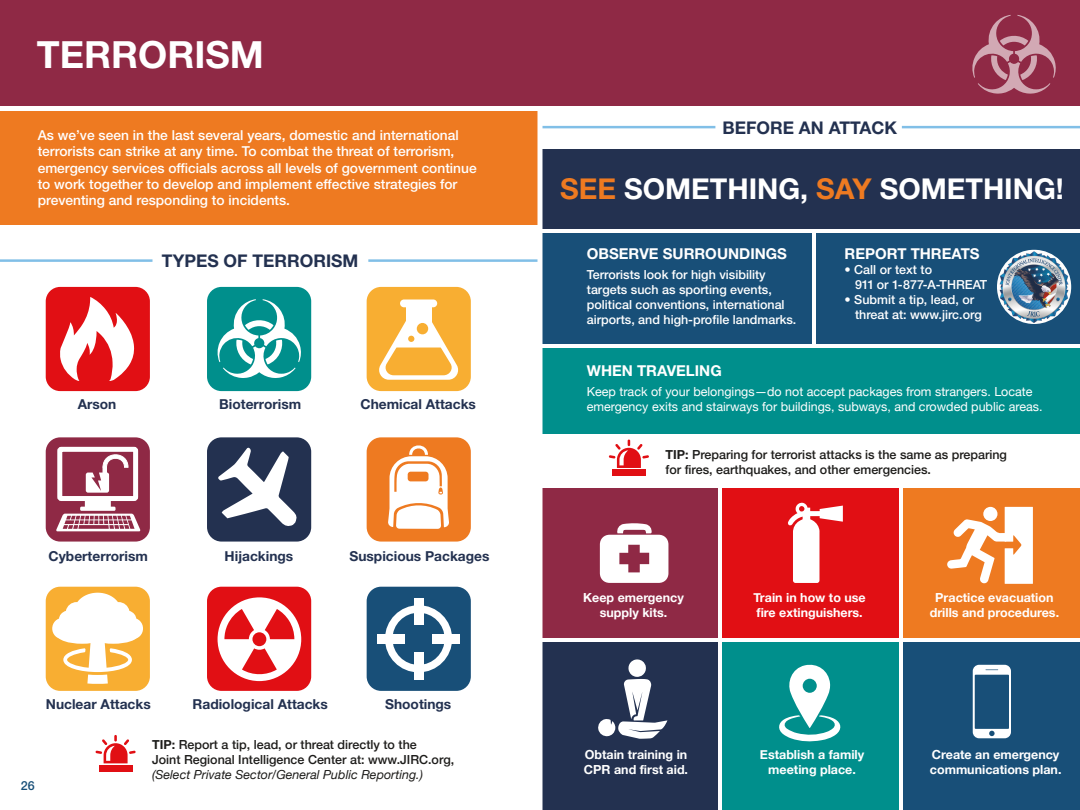
<style>
.page{position:relative;width:1080px;height:810px;background:#fff}
.page>*{position:absolute;margin:0;border:0;box-sizing:border-box;transform-origin:0 0}
.t1{font:700 37.5px "Helvetica Neue LT Std";color:#fff}
.t2{font:700 28.75px "Helvetica Neue LT Std";color:#fff}
.t3{font:700 17.5px "Helvetica Neue LT Std";color:#233150}
.t4{font:700 15px "Helvetica Neue LT Std";color:#fff}
.t5{font:500 13.75px/16.2px "Helvetica Neue LT Std";color:#fff}
.t6{font:700 13.75px "Helvetica Neue LT Std";color:#233150}
.t7{font:500 12.5px/15px "Helvetica Neue LT Std";color:#fff}
.t8{font:700 12.5px/15px "Helvetica Neue";color:#fff;text-align:center}
.t9{font:500 12.5px/15px "Helvetica Neue";color:#1d1c1a}
.t10{font:12.5px/15px "Helvetica Neue";color:#fff}
.t11{font:italic 12.5px "Helvetica Neue";color:#1d1c1a}
.t12{font:500 12.5px "Helvetica Neue LT Std";color:#184f78}
.s1{font-family:"Helvetica Neue LT Std";font-weight:700}
.s2{color:#ee7a21}
</style>
<div class="page">
<div style="left:540px;top:0;width:540px;height:106px;background:#8f2945"></div>
<div style="left:540px;top:150px;width:540px;height:79px;background:#233150"></div>
<div style="left:540px;top:233px;width:272px;height:111px;background:#184f78"></div>
<div style="left:540px;top:349px;width:540px;height:85px;background:#008f8c"></div>
<div style="left:540px;top:488px;width:177px;height:150px;background:#8f2945"></div>
<div style="left:722px;top:488px;width:177px;height:150px;background:#e10f14"></div>
<div style="left:904px;top:488px;width:176px;height:150px;background:#ee7a21"></div>
<div style="left:540px;top:642px;width:177px;height:168px;background:#233150"></div>
<div style="left:722px;top:642px;width:177px;height:168px;background:#008f8c"></div>
<div style="left:904px;top:642px;width:176px;height:168px;background:#184f78"></div>
<div style="left:817px;top:233px;width:263px;height:111px;background:#184f78"></div>
<hr style="left:540px;top:126px;width:175px;height:2px;background:#81bfe7">
<hr style="left:902px;top:126px;width:178px;height:2px;background:#81bfe7">
<div style="left:612px;top:470px;width:34px;height:6px;background:#e10f14"></div>
<svg style="left:609px;top:440px;width:40px;height:28px"></svg>
<svg style="left:788px;top:503px;width:55px;height:80px"></svg>
<svg style="left:947px;top:507px;width:86px;height:77px"></svg>
<svg style="left:779px;top:664px;width:62px;height:78px"></svg>
<svg style="left:600px;top:523px;width:68px;height:60px"></svg>
<svg style="left:598px;top:659px;width:69px;height:80px"></svg>
<svg style="left:973px;top:665px;width:38px;height:73px"></svg>
<svg style="left:972px;top:15px;width:84px;height:79px"></svg>
<img style="left:997px;top:250px;width:74px;height:74px;border-radius:37px">
<hr style="left:540px;top:107px;width:2px;height:703px;background:#fff">
<div style="left:0;top:0;width:540px;height:106px;background:#8f2945"></div>
<div style="left:0;top:111px;width:540px;height:114px;background:#ee7a21"></div>
<div style="left:46px;top:287px;width:104px;height:104px;background:#e10f14;border-radius:14px"></div>
<div style="left:46px;top:437px;width:104px;height:105px;background:#8f2945;border-radius:14px"></div>
<div style="left:46px;top:587px;width:104px;height:104px;background:#f8ae32;border-radius:14px"></div>
<div style="left:207px;top:287px;width:104px;height:104px;background:#008f8c;border-radius:14px"></div>
<div style="left:207px;top:437px;width:104px;height:105px;background:#233150;border-radius:14px"></div>
<div style="left:207px;top:587px;width:104px;height:104px;background:#e10f14;border-radius:14px"></div>
<div style="left:367px;top:287px;width:104px;height:104px;background:#f8ae32;border-radius:14px"></div>
<div style="left:367px;top:437px;width:104px;height:105px;background:#ee7a21;border-radius:14px"></div>
<div style="left:367px;top:587px;width:104px;height:104px;background:#184f78;border-radius:14px"></div>
<hr style="left:0;top:259px;width:152px;height:3px;background:#81bfe7">
<hr style="left:368px;top:259px;width:172px;height:3px;background:#81bfe7">
<hr style="left:540px;top:150px;width:1px;height:79px;background:#233150">
<hr style="left:540px;top:233px;width:1px;height:111px;background:#184f78">
<hr style="left:540px;top:349px;width:1px;height:85px;background:#008f8c">
<hr style="left:540px;top:488px;width:1px;height:150px;background:#8f2945">
<hr style="left:540px;top:642px;width:1px;height:168px;background:#233150">
<svg style="left:217px;top:299px;width:84px;height:79px"></svg>
<svg style="left:218px;top:597px;width:83px;height:84px"></svg>
<svg style="left:218px;top:448px;width:79px;height:78px"></svg>
<svg style="left:60px;top:297px;width:74px;height:84px"></svg>
<div style="left:400px;top:299px;width:37px;height:8px;background:#fff;border-radius:4px"></div>
<svg style="left:379px;top:307px;width:80px;height:73px"></svg>
<div style="left:417px;top:323px;width:11px;height:11px;background:#f8ae32;border-radius:50%"></div>
<div style="left:385px;top:605px;width:67px;height:67px;border:8px solid #fff;border-radius:50%"></div>
<div style="left:414px;top:598px;width:9px;height:27px;background:#fff"></div>
<div style="left:414px;top:653px;width:9px;height:27px;background:#fff"></div>
<div style="left:378px;top:634px;width:27px;height:9px;background:#fff"></div>
<div style="left:432px;top:634px;width:28px;height:9px;background:#fff"></div>
<div style="left:57px;top:447px;width:81px;height:54px;border:5px solid #fff;border-radius:2px"></div>
<svg style="left:56px;top:451px;width:85px;height:91px"></svg>
<div style="left:52px;top:618px;width:21px;height:21px;background:#fff;border-radius:50%"></div>
<div style="left:123px;top:618px;width:20px;height:21px;background:#fff;border-radius:50%"></div>
<svg style="left:59px;top:593px;width:77px;height:91px"></svg>
<svg style="left:388px;top:445px;width:61px;height:84px"></svg>
<div style="left:99px;top:765px;width:33px;height:6px;background:#e10f14"></div>
<svg style="left:95px;top:735px;width:41px;height:28px"></svg>
<hr style="left:538px;top:107px;width:2px;height:703px;background:#fff">
<h1 class="t1" style="left:37px;top:31px;width:229px">TERRORISM</h1>
<p class="t5" style="left:38px;top:127px;width:440px">As we’ve seen in the last several years, domestic and international terrorists can strike at any time. To combat the threat of terrorism, emergency services officials across all levels of government continue to work together to develop and implement effective strategies for preventing and responding to incidents.</p>
<p class="t3" style="left:162px;top:250px;width:198px">TYPES OF TERRORISM</p>
<p class="t6" style="left:78px;top:395px;width:40px">Arson</p>
<p class="t6" style="left:219px;top:395px;width:83px">Bioterrorism</p>
<p class="t6" style="left:360px;top:395px;width:117px">Chemical Attacks</p>
<p class="t6" style="left:49px;top:547px;width:101px">Cyberterrorism</p>
<p class="t6" style="left:225px;top:547px;width:70px">Hijackings</p>
<p class="t6" style="left:349px;top:547px;width:142px">Suspicious Packages</p>
<p class="t12" style="left:21px;top:779px;width:15px">26</p>
<p class="t6" style="left:46px;top:695px;width:106px">Nuclear Attacks</p>
<p class="t6" style="left:193px;top:695px;width:137px">Radiological Attacks</p>
<p class="t6" style="left:385px;top:695px;width:68px">Shootings</p>
<p class="t9" style="left:152px;top:736px;width:304px"><span class="s1">TIP:</span> Report a tip, lead, or threat directly to the<br>Joint Regional Intelligence Center at: www.JIRC.org,</p>
<p class="t11" style="left:152px;top:766px;width:272px">(Select Private Sector/General Public Reporting.)</p>
<p class="t3" style="left:722px;top:117px;width:176px">BEFORE AN ATTACK</p>
<h2 class="t2" style="left:560px;top:171px;width:505px"><span class="s2">SEE</span> SOMETHING, <span class="s2">SAY</span> SOMETHING!</h2>
<p class="t4" style="left:587px;top:245px;width:202px">OBSERVE SURROUNDINGS</p>
<p class="t7" style="left:587px;top:267px;width:211px">Terrorists look for high visibility targets such as sporting events, political conventions, international airports, and high-profile landmarks.</p>
<p class="t4" style="left:587px;top:362px;width:136px">WHEN TRAVELING</p>
<p class="t10" style="left:587px;top:385px;width:457px">Keep track of your belongings—do not accept packages from strangers. Locate emergency exits and stairways for buildings, subways, and crowded public areas.</p>
<p class="t4" style="left:845px;top:245px;width:137px">REPORT THREATS</p>
<p class="t7" style="left:855px;top:262px;width:134px;text-indent:-10px">• Call or text to<br>911 or 1-877-A-THREAT</p>
<p class="t7" style="left:855px;top:292px;width:128px;text-indent:-10px">• Submit a tip, lead, or threat at: www.jirc.org</p>
<p class="t9" style="left:665px;top:446px;width:343px"><span class="s1">TIP:</span> Preparing for terrorist attacks is the same as preparing for fires, earthquakes, and other emergencies.</p>
<p class="t8" style="left:583px;top:590px;width:102px">Keep emergency supply kits.</p>
<p class="t8" style="left:584px;top:747px;width:106px;text-align:left">Obtain training in<br>CPR and first aid.</p>
<p class="t8" style="left:754px;top:590px;width:114px;text-align:left">Train in how to use fire extinguishers.</p>
<p class="t8" style="left:760px;top:747px;width:106px">Establish a family meeting place.</p>
<p class="t8" style="left:930px;top:590px;width:131px">Practice evacuation drills and procedures.</p>
<p class="t8" style="left:930px;top:747px;width:133px;text-align:left">Create an emergency communications plan.</p>
</div>
